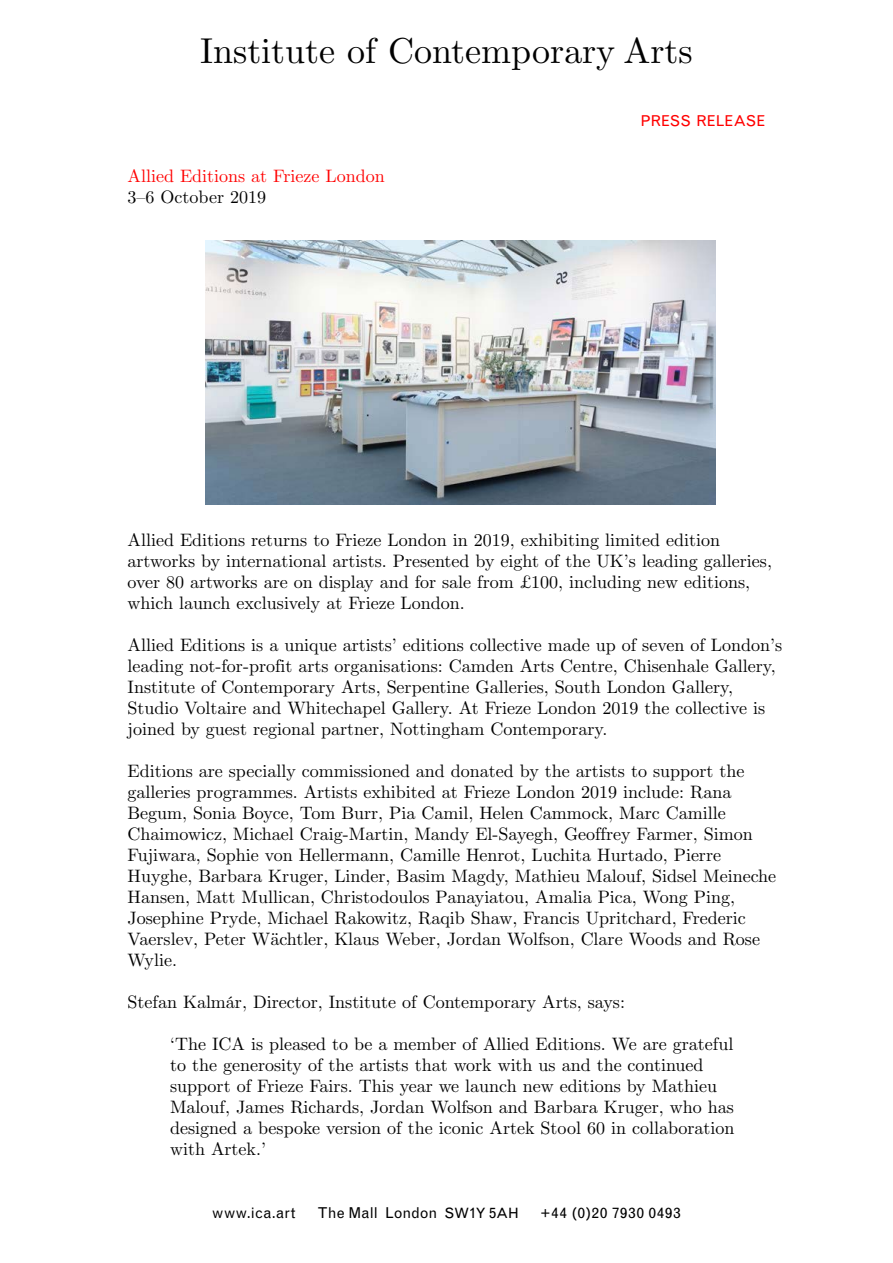
<style>
.page{position:relative;width:893px;height:1263px;background:#fff}
.page>*{position:absolute;margin:0;border:0;box-sizing:border-box;transform-origin:0 0}
.t1{font:36px "CMU Serif";color:#000}
.t2{font:18px/21px "CMU Serif";color:#000}
.t3{font:18px "CMU Serif";color:#f00}
.t4{font:15px "Grotesque MT Std";letter-spacing:-.01em;color:#000}
.t5{font:15px "Grotesque MT Std";letter-spacing:.075em;color:#000}
.t6{font:15px "Grotesque MT Std";color:#f00}
.t7{font:15px "Grotesque MT Std";letter-spacing:.025em;color:#000}
.s1{font-size:14.25px}
</style>
<div class="page">
<img style="left:205px;top:240px;width:511px;height:264px">
<h1 class="t1" style="left:200px;top:24px;width:494px">Institute of Contemporary Arts</h1>
<p class="t3" style="left:128px;top:163px;width:259px">Allied Editions at Frieze London</p>
<p class="t2" style="left:128px;top:187px;width:140px">3–6 October 2019</p>
<p class="t6" style="left:640px;top:112px;width:126px">PRESS RELEASE</p>
<p class="t2" style="left:128px;top:529px;width:646px">Allied Editions returns to Frieze London in 2019, exhibiting limited edition artworks by international artists. Presented by eight of the UK’s leading galleries, over 80 artworks are on display and for sale from £100, including new editions, which launch exclusively at Frieze London.</p>
<p class="t2" style="left:128px;top:634px;width:656px">Allied Editions is a unique artists’ editions collective made up of seven of London’s leading not-for-profit arts organisations: Camden Arts Centre, Chisenhale Gallery, Institute of Contemporary Arts, Serpentine Galleries, South London Gallery, Studio Voltaire and Whitechapel Gallery. At Frieze London 2019 the collective is joined by guest regional partner, Nottingham Contemporary.</p>
<p class="t2" style="left:128px;top:760px;width:650px">Editions are specially commissioned and donated by the artists to support the galleries programmes. Artists exhibited at Frieze London 2019 include: Rana Begum, Sonia Boyce, Tom Burr, Pia Camil, Helen Cammock, Marc Camille Chaimowicz, Michael Craig-Martin, Mandy El-Sayegh, Geoffrey Farmer, Simon Fujiwara, Sophie von Hellermann, Camille Henrot, Luchita Hurtado, Pierre Huyghe, Barbara Kruger, Linder, Basim Magdy, Mathieu Malouf, Sidsel Meineche Hansen, Matt Mullican, Christodoulos Panayiatou, Amalia Pica, Wong Ping, Josephine Pryde, Michael Rakowitz, Raqib Shaw, Francis Upritchard, Frederic Vaerslev, Peter Wächtler, Klaus Weber, Jordan Wolfson, Clare Woods and Rose Wylie.</p>
<p class="t2" style="left:128px;top:991px;width:499px">Stefan Kalmár, Director, Institute of Contemporary Arts, says:</p>
<p class="t2" style="left:170px;top:1033px;width:566px">‘The ICA is pleased to be a member of Allied Editions. We are grateful to the generosity of the artists that work with us and the continued support of Frieze Fairs. This year we launch new editions by Mathieu Malouf, James Richards, Jordan Wolfson and Barbara Kruger, who has designed a bespoke version of the iconic Artek Stool 60 in collaboration with Artek.’</p>
<p class="t7" style="left:212px;top:1204px;width:85px">www.ica.art</p>
<p class="t4" style="left:317px;top:1204px;width:203px">The Mall London <span class="s1">SW</span>1<span class="s1">Y</span> 5<span class="s1">AH</span></p>
<p class="t5" style="left:541px;top:1204px;width:142px">+44 (0)20 7930 0493</p>
</div>
